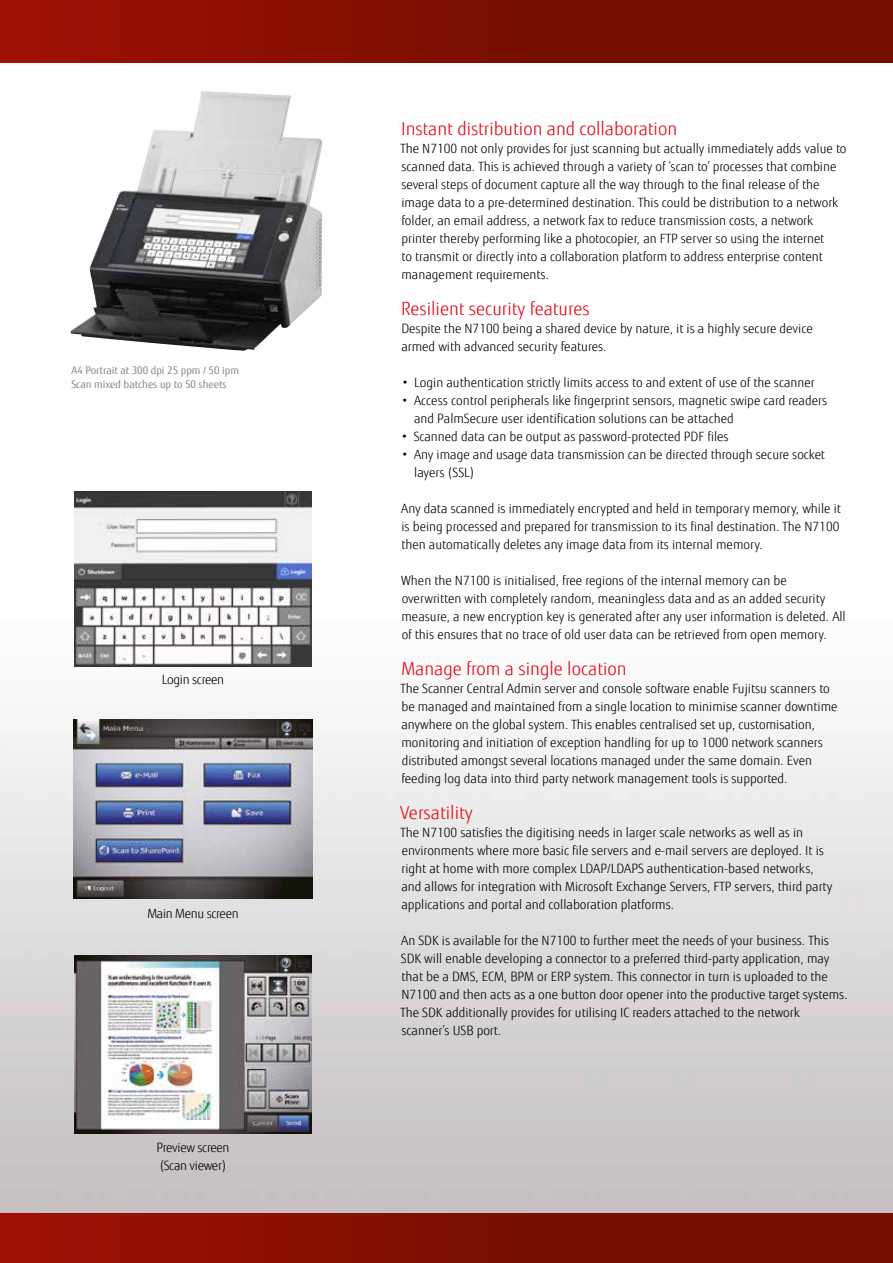
<style>
.page{position:relative;width:893px;height:1263px;background:#fff}
.page>*{position:absolute;margin:0;border:0;box-sizing:border-box;transform-origin:0 0}
.t1{font:300 18px "Fujitsu Sans";color:#e30613}
.t2{font:300 12.75px/18px "Fujitsu Sans";color:#000}
.t3{font:300 12.75px/18px "Fujitsu Sans";letter-spacing:-.025em;color:#000}
.t4{font:10.5px/13.5px "Fujitsu Sans";color:#87867e}
</style>
<div class="page">
<img style="left:0;top:143px;width:893px;height:1070px">
<img style="left:70px;top:91px;width:252px;height:260px">
<div style="left:0;top:1213px;width:893px;height:50px;background:linear-gradient(to right,#9a1005,#6d0f00)"></div>
<div style="left:0;top:0;width:893px;height:63px;background:linear-gradient(to right,#9a1005,#6d0f00)"></div>
<img style="left:75px;top:956px;width:236px;height:177px">
<img style="left:74px;top:492px;width:238px;height:175px">
<img style="left:74px;top:720px;width:238px;height:178px">
<p class="t4" style="left:71px;top:364px;width:169px">A4 Portrait at 300 dpi 25 ppm / 50 ipm<br>Scan mixed batches up to 50 sheets</p>
<p class="t3" style="left:162px;top:670px;width:64px">Login screen</p>
<p class="t3" style="left:147px;top:904px;width:93px">Main Menu screen</p>
<p class="t3" style="left:157px;top:1138px;width:74px">Preview screen (Scan viewer)</p>
<h1 class="t1" style="left:401px;top:118px;width:278px">Instant distribution and collaboration</h1>
<p class="t2" style="left:400px;top:139px;width:448px">The N7100 not only provides for just scanning but actually immediately adds value to scanned data. This is achieved through a variety of ‘scan to’ processes that combine several steps of document capture all the way through to the final release of the image data to a pre-determined destination. This could be distribution to a network folder, an email address, a network fax to reduce transmission costs, a network printer thereby performing like a photocopier, an FTP server so using the internet<br>to transmit or directly into a collaboration platform to address enterprise content management requirements.</p>
<h1 class="t1" style="left:401px;top:298px;width:190px">Resilient security features</h1>
<p class="t2" style="left:401px;top:319px;width:413px">Despite the N7100 being a shared device by nature, it is a highly secure device armed with advanced security features.</p>
<p class="t2" style="left:402px;top:373px;width:415px">• Login authentication strictly limits access to and extent of use of the scanner</p>
<p class="t2" style="left:414px;top:391px;width:415px;text-indent:-12px">• Access control peripherals like fingerprint sensors, magnetic swipe card readers and PalmSecure user identification solutions can be attached</p>
<p class="t2" style="left:401px;top:427px;width:329px">• Scanned data can be output as password-protected PDF files</p>
<p class="t2" style="left:414px;top:445px;width:412px;text-indent:-13px">• Any image and usage data transmission can be directed through secure socket layers (SSL)</p>
<p class="t2" style="left:401px;top:499px;width:441px;text-align:justify">Any data scanned is immediately encrypted and held in temporary memory, while it is being processed and prepared for transmission to its final destination. The N7100 then automatically deletes any image data from its internal memory.</p>
<p class="t2" style="left:401px;top:571px;width:446px">When the N7100 is initialised, free regions of the internal memory can be overwritten with completely random, meaningless data and as an added security measure, a new encryption key is generated after any user information is deleted. All of this ensures that no trace of old user data can be retrieved from open memory.</p>
<h1 class="t1" style="left:401px;top:658px;width:227px">Manage from a single location</h1>
<p class="t2" style="left:400px;top:679px;width:439px">The Scanner Central Admin server and console software enable Fujitsu scanners to be managed and maintained from a single location to minimise scanner downtime anywhere on the global system. This enables centralised set up, customisation, monitoring and initiation of exception handling for up to 1000 network scanners distributed amongst several locations managed under the same domain. Even feeding log data into third party network management tools is supported.</p>
<h1 class="t1" style="left:400px;top:802px;width:74px">Versatility</h1>
<p class="t2" style="left:400px;top:823px;width:433px">The N7100 satisfies the digitising needs in larger scale networks as well as in environments where more basic file servers and e-mail servers are deployed. It is right at home with more complex LDAP/LDAPS authentication-based networks, and allows for integration with Microsoft Exchange Servers, FTP servers, third party applications and portal and collaboration platforms.</p>
<p class="t2" style="left:400px;top:931px;width:449px">An SDK is available for the N7100 to further meet the needs of your business. This SDK will enable developing a connector to a preferred third-party application, may that be a DMS, ECM, BPM or ERP system. This connector in turn is uploaded to the N7100 and then acts as a one button door opener into the productive target systems.<br>The SDK additionally provides for utilising IC readers attached to the network scanner’s USB port.</p>
</div>
